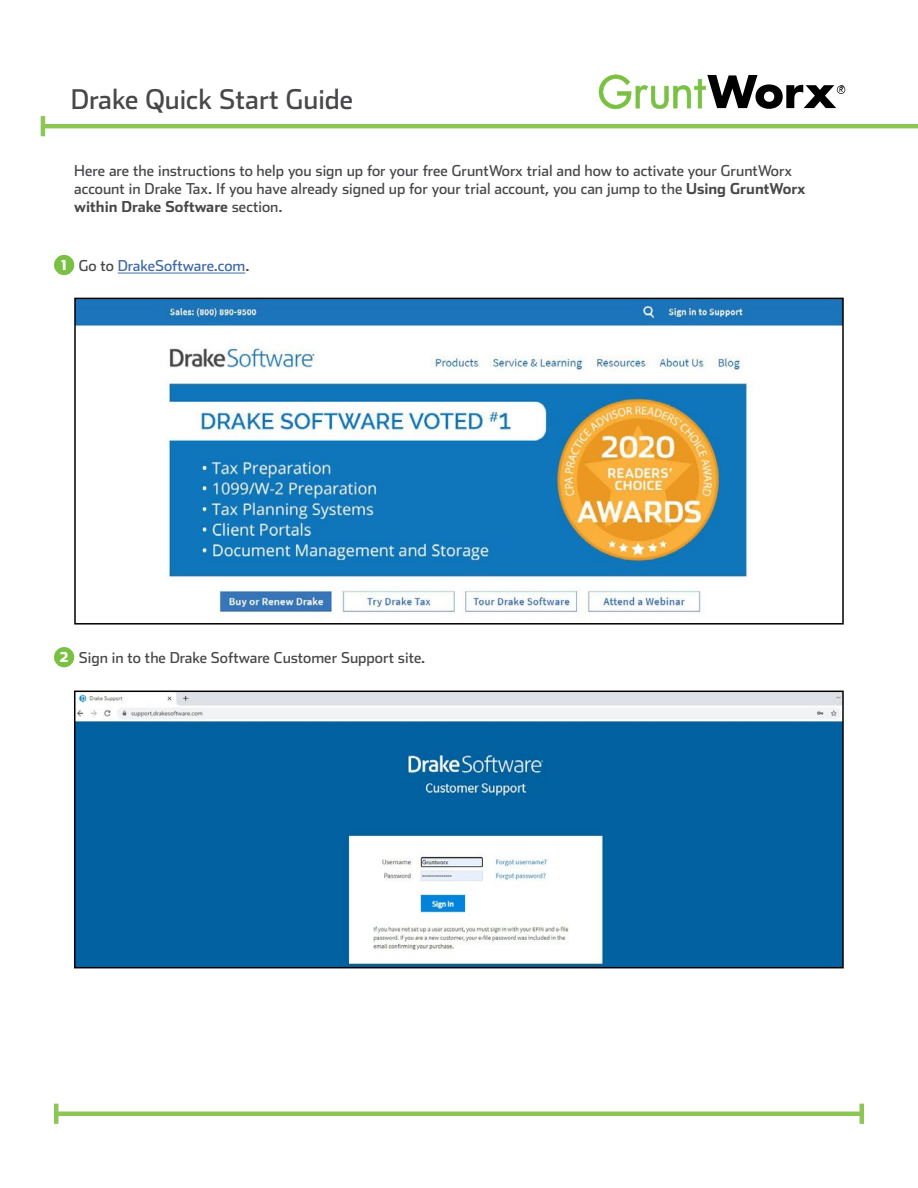
<style>
.page{position:relative;width:918px;height:1188px;background:#fff}
.page>*{position:absolute;margin:0;border:0;box-sizing:border-box;transform-origin:0 0}
.Header__H1{font:27.15px "Stainless";color:#48484a}
.Paragraph__P{font:15px/18px "Stainless";color:#48484a}
.Paragraph__P-2{font:15px "Stainless";color:#416ba7}
.s1{font-weight:700}
.s2{font-weight:900;font-size:13.5px;color:#fff}
.s3{color:#48484a}
</style>
<div class="page">
<div style="left:54px;top:255px;width:20px;height:20px;background:#7ac143;border-radius:50%"></div>
<hr style="left:118px;top:273px;width:127px;height:1px;background:#416ba7">
<div style="left:54px;top:647px;width:20px;height:20px;background:#7ac143;border-radius:50%"></div>
<hr style="left:56px;top:1112px;width:806px;height:4px;background:#8cc756">
<hr style="left:54px;top:1104px;width:4px;height:20px;background:#8cc756">
<hr style="left:860px;top:1104px;width:4px;height:20px;background:#8cc756">
<hr style="left:43px;top:124px;width:875px;height:4px;background:#8cc756">
<hr style="left:41px;top:116px;width:4px;height:20px;background:#8cc756">
<img style="left:77px;top:301px;width:764px;height:313px">
<div style="left:74px;top:298px;width:770px;height:327px;border:2px solid #000"></div>
<img style="left:77px;top:694px;width:764px;height:271px">
<div style="left:74px;top:691px;width:770px;height:277px;border:2px solid #000"></div>
<svg style="left:599px;top:75px;width:246px;height:34px"></svg>
<h1 class="Header__H1" style="left:71px;top:83px;width:284px">Drake Quick Start Guide</h1>
<p class="Paragraph__P" style="left:74px;top:161px;width:733px">Here are the instructions to help you sign up for your free GruntWorx trial and how to activate your GruntWorx account in Drake Tax. If you have already signed up for your trial account, you can jump to the <span class="s1">Using GruntWorx within Drake Software</span> section.</p>
<p class="Paragraph__P-2" style="left:61px;top:257px;width:190px"><span class="s2">1</span> <span class="s3">Go to</span> DrakeSoftware.com<span class="s3">.</span></p>
<p class="Paragraph__P" style="left:60px;top:649px;width:367px"><span class="s2">2</span> Sign in to the Drake Software Customer Support site.</p>
</div>
